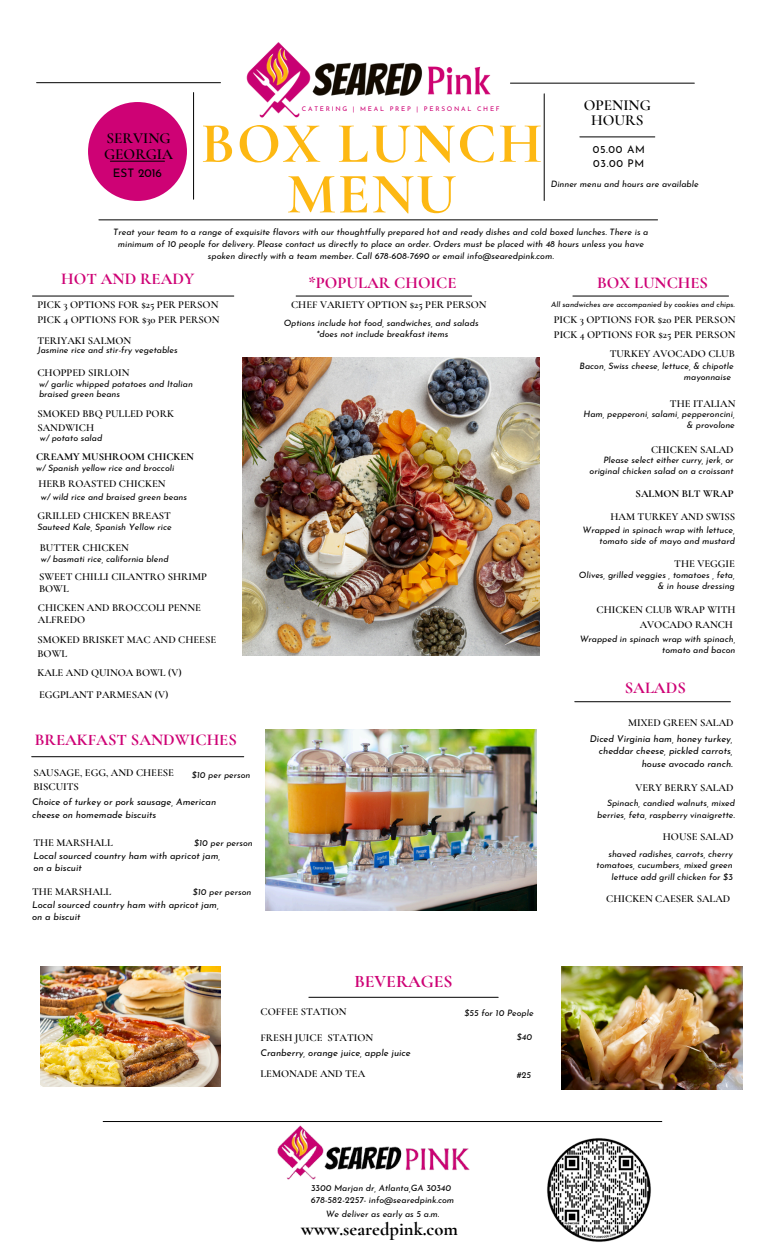
<style>
.page{position:relative;width:765px;height:1260px;background:#fff}
.page>*{position:absolute;margin:0;border:0;box-sizing:border-box;transform-origin:0 0}
.t1{font:700 57.88px/50.6px "Cormorant Garamond";letter-spacing:.03em;color:#fdb813;text-align:center}
.t2{font:700 18.62px "Cormorant Garamond";color:#000}
.t3{font:700 17.62px "Cormorant Garamond";color:#ce0275}
.t4{font:700 16.5px "Cormorant Garamond";color:#ce0275}
.t5{font:600 15.25px/15.9px "Cormorant Garamond";color:#000;text-align:center}
.t6{font:11.75px "Josefin Sans";color:#000}
.t7{font:600 10.62px/14.1px "Cormorant Garamond";color:#000}
.t8{font:700 10.62px "Cormorant Garamond";color:#000}
.t9{font:10.62px "Josefin Sans";letter-spacing:.06em;color:#000}
.t10{font:italic 9.38px/12.5px "Josefin Sans";color:#000}
.t11{font:italic 8.88px/11px "Josefin Sans";color:#000;text-align:right}
.t12{font:italic 7.5px "Josefin Sans";color:#000}
.t13{font:6.38px "Josefin Sans";letter-spacing:.275em;color:#ce0275}
</style>
<div class="page">
<hr style="left:103px;top:1121px;width:559px;height:1px;background:#000">
<hr style="left:309px;top:997px;width:189px;height:1px;background:#000">
<img style="left:547px;top:1138px;width:104px;height:104px">
<img style="left:242px;top:358px;width:298px;height:297px">
<hr style="left:37px;top:82px;width:184px;height:1px;background:#000">
<hr style="left:510px;top:83px;width:184px;height:1px;background:#000">
<hr style="left:99px;top:219px;width:559px;height:1px;background:#000">
<hr style="left:544px;top:94px;width:1px;height:107px;background:#000">
<hr style="left:580px;top:136px;width:75px;height:1px;background:#000">
<div style="left:88px;top:102px;width:99px;height:99px;background:#ce0275;border-radius:50%"></div>
<hr style="left:110px;top:161px;width:55px;height:1px;background:#000">
<img style="left:118px;top:42px;width:421px;height:159px">
<hr style="left:573px;top:296px;width:156px;height:1px;background:#000">
<img style="left:562px;top:966px;width:181px;height:124px">
<hr style="left:32px;top:756px;width:212px;height:1px;background:#000">
<img style="left:41px;top:967px;width:180px;height:120px">
<img style="left:265px;top:729px;width:272px;height:181px">
<hr style="left:575px;top:701px;width:155px;height:1px;background:#000">
<img style="left:277px;top:1125px;width:280px;height:71px">
<hr style="left:193px;top:93px;width:1px;height:106px;background:#000">
<hr style="left:296px;top:296px;width:176px;height:1px;background:#000">
<hr style="left:32px;top:296px;width:202px;height:1px;background:#000">
<h4 class="t5" style="left:104px;top:131px;width:70px;text-align:left">SERVING<br>GEORGIA</h4>
<h4 class="t6" style="left:113px;top:169px;width:51px">EST 2016</h4>
<p class="t13" style="left:302px;top:106px;width:199px">CATERING | MEAL PREP | PERSONAL CHEF</p>
<p class="t5" style="left:584px;top:97px;width:69px">OPENING<br>HOURS</p>
<p class="t9" style="left:593px;top:145px;width:54px">05.00 AM</p>
<p class="t9" style="left:593px;top:159px;width:53px">03.00 PM</p>
<p class="t1" style="left:201px;top:118px;width:343px">BOX LUNCH<br>MENU</p>
<h5 class="t11" style="left:551px;top:180px;width:149px">Dinner menu and hours are available</h5>
<p class="t11" style="left:113px;top:227px;width:537px;line-height:11.8px;text-align:center">Treat your team to a range of exquisite flavors with our thoughtfully prepared hot and ready dishes and cold boxed lunches. There is a minimum of 10 people for delivery. Please contact us directly to place an order. Orders must be placed with 48 hours unless you have spoken directly with a team member. Call 678-608-7690 or email info@searedpink.com.</p>
<h5 class="t4" style="left:61px;top:269px;width:135px">HOT AND READY</h5>
<h5 class="t7" style="left:37px;top:298px;width:184px">PICK 3 OPTIONS FOR $25 PER PERSON<br>PICK 4 OPTIONS FOR $30 PER PERSON</h5>
<p class="t7" style="left:37px;top:334px;width:95px">TERIYAKI SALMON</p>
<h5 class="t7" style="left:37px;top:366px;width:94px">CHOPPED SIRLOIN</h5>
<h5 class="t11" style="left:37px;top:345px;width:142px">Jasmine rice and stir-fry vegetables</h5>
<p class="t11" style="left:39px;top:379px;width:155px;line-height:10.2px;text-align:left">w/ garlic whipped potatoes and Italian braised green beans</p>
<h5 class="t7" style="left:37px;top:407px;width:138px">SMOKED BBQ PULLED PORK<br>SANDWICH</h5>
<p class="t11" style="left:40px;top:434px;width:64px">w/ potato salad</p>
<h5 class="t8" style="left:36px;top:450px;width:159px">CREAMY MUSHROOM CHICKEN</h5>
<p class="t11" style="left:36px;top:463px;width:140px">w/ Spanish yellow rice and broccoli</p>
<p class="t7" style="left:38px;top:477px;width:129px">HERB ROASTED CHICKEN</p>
<p class="t11" style="left:41px;top:492px;width:148px">w/ wild rice and braised green beans</p>
<p class="t7" style="left:37px;top:508px;width:135px">GRILLED CHICKEN BREAST</p>
<h5 class="t11" style="left:37px;top:523px;width:136px">Sauteed Kale, Spanish Yellow rice</h5>
<p class="t7" style="left:40px;top:540px;width:91px">BUTTER CHICKEN</p>
<p class="t11" style="left:41px;top:554px;width:129px">w/ basmati rice, california blend</p>
<h4 class="t7" style="left:39px;top:570px;width:169px;line-height:12.4px">SWEET CHILLI CILANTRO SHRIMP<br>BOWL</h4>
<h5 class="t7" style="left:38px;top:601px;width:165px;line-height:12.4px">CHICKEN AND BROCCOLI PENNE<br>ALFREDO</h5>
<h4 class="t7" style="left:37px;top:633px;width:180px">SMOKED BRISKET MAC AND CHEESE<br>BOWL</h4>
<h5 class="t7" style="left:37px;top:665px;width:146px">KALE AND QUINOA BOWL (V)</h5>
<p class="t7" style="left:39px;top:687px;width:131px">EGGPLANT PARMESAN (V)</p>
<p class="t4" style="left:35px;top:729px;width:204px">BREAKFAST SANDWICHES</p>
<h5 class="t7" style="left:33px;top:766px;width:142px;line-height:13.2px">SAUSAGE, EGG, AND CHEESE<br>BISCUITS</h5>
<h5 class="t11" style="left:192px;top:770px;width:60px">$10 per person</h5>
<h5 class="t10" style="left:32px;top:796px;width:186px">Choice of turkey or pork sausage, American cheese on homemade biscuits</h5>
<p class="t10" style="left:33px;top:850px;width:188px">Local sourced country ham with apricot jam, on a biscuit</p>
<p class="t7" style="left:33px;top:835px;width:81px">THE MARSHALL</p>
<p class="t11" style="left:194px;top:838px;width:60px">$10 per person</p>
<p class="t7" style="left:32px;top:884px;width:81px">THE MARSHALL</p>
<h5 class="t10" style="left:32px;top:899px;width:188px">Local sourced country ham with apricot jam, on a biscuit</h5>
<p class="t11" style="left:193px;top:888px;width:60px">$10 per person</p>
<p class="t4" style="left:308px;top:272px;width:150px">*POPULAR CHOICE</p>
<p class="t11" style="left:284px;top:318px;width:196px">Options include hot food, sandwiches, and salads</p>
<h5 class="t11" style="left:317px;top:330px;width:133px">*does not include breakfast items</h5>
<h5 class="t7" style="left:291px;top:298px;width:197px">CHEF VARIETY OPTION $25 PER PERSON</h5>
<p class="t4" style="left:597px;top:272px;width:112px">BOX LUNCHES</p>
<p class="t12" style="left:551px;top:301px;width:185px">All sandwiches are accompanied by cookies and chips.</p>
<h5 class="t7" style="left:554px;top:313px;width:183px">PICK 3 OPTIONS FOR $20 PER PERSON<br>PICK 4 OPTIONS FOR $25 PER PERSON</h5>
<h4 class="t7" style="left:610px;top:347px;width:127px">TURKEY AVOCADO CLUB</h4>
<h4 class="t11" style="left:580px;top:362px;width:155px">Bacon, Swiss cheese, lettuce, &amp; chipotle mayonnaise</h4>
<p class="t11" style="left:583px;top:409px;width:153px">Ham, pepperoni, salami, pepperoncini, &amp; provolone</p>
<h5 class="t11" style="left:590px;top:455px;width:146px">Please select either curry, jerk, or original chicken salad on a croissant</h5>
<h4 class="t8" style="left:636px;top:488px;width:100px">SALMON BLT WRAP</h4>
<p class="t7" style="left:670px;top:396px;width:67px">THE ITALIAN</p>
<h5 class="t7" style="left:651px;top:442px;width:84px">CHICKEN SALAD</h5>
<h5 class="t7" style="left:611px;top:509px;width:126px">HAM TURKEY AND SWISS</h5>
<p class="t11" style="left:582px;top:525px;width:154px">Wrapped in spinach wrap with lettuce, tomato side of mayo and mustard</p>
<p class="t7" style="left:674px;top:556px;width:62px">THE VEGGIE</p>
<p class="t11" style="left:579px;top:570px;width:157px">Olives, grilled veggies , tomatoes , feta, &amp; in house dressing</p>
<p class="t7" style="left:596px;top:603px;width:141px;text-align:right">CHICKEN CLUB WRAP WITH<br>AVOCADO RANCH</p>
<h5 class="t11" style="left:580px;top:634px;width:157px">Wrapped in spinach wrap with spinach, tomato and bacon</h5>
<p class="t4" style="left:625px;top:678px;width:63px">SALADS</p>
<h6 class="t7" style="left:628px;top:716px;width:107px">MIXED GREEN SALAD</h6>
<p class="t10" style="left:590px;top:733px;width:144px;text-align:right">Diced Virginia ham, honey turkey, cheddar cheese, pickled carrots, house avocado ranch.</p>
<p class="t11" style="left:597px;top:798px;width:139px;line-height:11.8px">Spinach, candied walnuts, mixed berries, feta, raspberry vinaigrette.</p>
<p class="t11" style="left:597px;top:849px;width:138px;line-height:11.8px">shaved radishes, carrots, cherry tomatoes, cucumbers, mixed green lettuce add grill chicken for $3</p>
<p class="t7" style="left:606px;top:891px;width:126px">CHICKEN CAESER SALAD</p>
<p class="t7" style="left:635px;top:780px;width:100px">VERY BERRY SALAD</p>
<h1 class="t7" style="left:663px;top:829px;width:72px">HOUSE SALAD</h1>
<h5 class="t3" style="left:354px;top:971px;width:100px">BEVERAGES</h5>
<p class="t7" style="left:260px;top:1005px;width:88px">COFFEE STATION</p>
<h5 class="t7" style="left:260px;top:1031px;width:114px">FRESH JUICE STATION</h5>
<h5 class="t10" style="left:260px;top:1048px;width:152px">Cranberry, orange juice, apple juice</h5>
<p class="t7" style="left:260px;top:1067px;width:106px">LEMONADE AND TEA</p>
<h5 class="t11" style="left:465px;top:1008px;width:71px">$55 for 10 People</h5>
<p class="t11" style="left:517px;top:1032px;width:17px">$40</p>
<p class="t11" style="left:517px;top:1070px;width:16px">#25</p>
<h5 class="t11" style="left:311px;top:1183px;width:141px">3300 Marjan dr, Atlanta,GA 30340</h5>
<p class="t11" style="left:311px;top:1195px;width:145px">678-582-2257- info@searedpink.com</p>
<h5 class="t2" style="left:301px;top:1218px;width:158px">www.searedpink.com</h5>
<p class="t11" style="left:326px;top:1209px;width:115px">We deliver as early as 5 a.m.</p>
</div>
